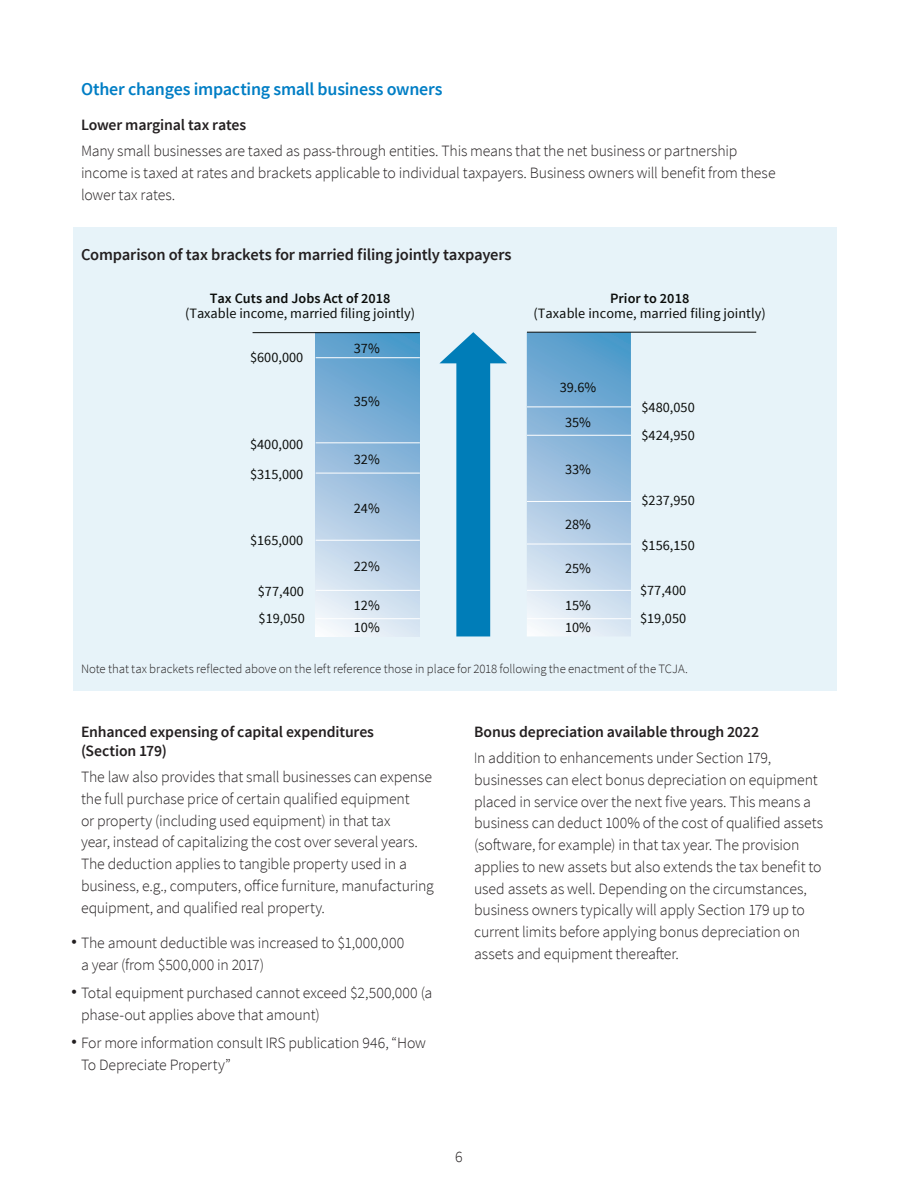
<style>
.page{position:relative;width:918px;height:1188px;background:#fff}
.page>*{position:absolute;margin:0;border:0;box-sizing:border-box;transform-origin:0 0}
.Subhead{font:600 18px "Source Sans Pro";letter-spacing:-.015em;color:#007ec5}
.Sluggo{font:600 16.5px "Source Sans Pro";letter-spacing:-.01em;color:#231f20}
.Body{font:300 15.75px/21.8px "Source Sans Pro";letter-spacing:-.01em;color:#231f20}
.Body-2{font:300 15.75px/21.8px "Source Sans Pro";letter-spacing:-.01em;color:#231f20;scale:.84 1}
.Subhead_2{font:600 15.75px/18.9px "Source Sans Pro";letter-spacing:-.01em;color:#231f20}
.t1{font:14.25px/15px "Source Sans Pro";color:#0b0d0b;text-align:center}
.Footnote{font:300 12.75px "Source Sans Pro";color:#231f20}
.s1{font-weight:600}
</style>
<div class="page">
<div style="left:73px;top:228px;width:764px;height:463px;background:#e7f3f9"></div>
<svg style="left:316px;top:333px;width:104px;height:303px;background:#9dc2df"></svg>
<svg style="left:527px;top:333px;width:104px;height:303px;background:#9dc2e0"></svg>
<hr style="left:527px;top:618px;width:104px;height:1px;background:#fff">
<hr style="left:527px;top:590px;width:104px;height:1px;background:#fff">
<hr style="left:527px;top:544px;width:104px;height:1px;background:#fff">
<hr style="left:527px;top:501px;width:104px;height:1px;background:#fff">
<hr style="left:527px;top:435px;width:104px;height:1px;background:#fff">
<hr style="left:527px;top:406px;width:104px;height:1px;background:#fff">
<hr style="left:316px;top:618px;width:104px;height:1px;background:#fff">
<hr style="left:316px;top:590px;width:104px;height:1px;background:#fff">
<hr style="left:316px;top:540px;width:104px;height:1px;background:#fff">
<hr style="left:316px;top:473px;width:104px;height:1px;background:#fff">
<hr style="left:316px;top:442px;width:104px;height:1px;background:#fff">
<hr style="left:316px;top:357px;width:104px;height:1px;background:#fff">
<hr style="left:527px;top:332px;width:229px;height:1px;background:#0b0d0b">
<hr style="left:253px;top:332px;width:167px;height:1px;background:#0b0d0b">
<svg style="left:439px;top:332px;width:68px;height:304px"></svg>
<p class="Subhead" style="left:81px;top:77px;width:363px">Other changes impacting small business owners</p>
<p class="Subhead_2" style="left:81px;top:116px;width:167px">Lower marginal tax rates</p>
<p class="Body" style="left:81px;top:140px;width:696px">Many small businesses are taxed as pass-through entities. This means that the net business or partnership income is taxed at rates and brackets applicable to individual taxpayers. Business owners will benefit from these lower tax rates.</p>
<p class="Sluggo" style="left:81px;top:244px;width:432px">Comparison of tax brackets for married filing jointly taxpayers</p>
<p class="t1" style="left:185px;top:291px;width:232px"><span class="s1">Tax Cuts and Jobs Act of 2018 </span>(Taxable income, married filing jointly)</p>
<p class="t1" style="left:533px;top:291px;width:234px"><span class="s1">Prior to 2018<br></span>(Taxable income, married filing jointly)</p>
<p class="t1" style="left:250px;top:350px;width:55px">$600,000</p>
<p class="t1" style="left:250px;top:437px;width:55px">$400,000</p>
<p class="t1" style="left:250px;top:467px;width:55px">$315,000</p>
<p class="t1" style="left:250px;top:533px;width:55px">$165,000</p>
<p class="t1" style="left:258px;top:584px;width:48px">$77,400</p>
<p class="t1" style="left:259px;top:611px;width:48px">$19,050</p>
<p class="t1" style="left:354px;top:341px;width:27px">37%</p>
<p class="t1" style="left:354px;top:394px;width:27px">35%</p>
<p class="t1" style="left:354px;top:452px;width:27px">32%</p>
<p class="t1" style="left:354px;top:501px;width:27px">24%</p>
<p class="t1" style="left:354px;top:559px;width:27px">22%</p>
<p class="t1" style="left:354px;top:598px;width:27px">12%</p>
<p class="t1" style="left:354px;top:620px;width:27px">10%</p>
<p class="t1" style="left:560px;top:380px;width:38px">39.6%</p>
<p class="t1" style="left:565px;top:415px;width:27px">35%</p>
<p class="t1" style="left:565px;top:462px;width:27px">33%</p>
<p class="t1" style="left:565px;top:517px;width:27px">28%</p>
<p class="t1" style="left:565px;top:561px;width:27px">25%</p>
<p class="t1" style="left:565px;top:598px;width:27px">15%</p>
<p class="t1" style="left:565px;top:620px;width:27px">10%</p>
<p class="t1" style="left:641px;top:400px;width:55px">$480,050</p>
<p class="t1" style="left:641px;top:428px;width:55px">$424,950</p>
<p class="t1" style="left:641px;top:493px;width:55px">$237,950</p>
<p class="t1" style="left:641px;top:538px;width:55px">$156,150</p>
<p class="t1" style="left:640px;top:583px;width:48px">$77,400</p>
<p class="t1" style="left:640px;top:611px;width:48px">$19,050</p>
<p class="Footnote" style="left:81px;top:661px;width:608px">Note that tax brackets reflected above on the left reference those in place for 2018 following the enactment of the TCJA.</p>
<p class="Subhead_2" style="left:81px;top:723px;width:295px">Enhanced expensing of capital expenditures (Section 179)</p>
<p class="Body" style="left:81px;top:766px;width:354px">The law also provides that small businesses can expense the full purchase price of certain qualified equipment<br>or property (including used equipment) in that tax<br>year, instead of capitalizing the cost over several years.<br>The deduction applies to tangible property used in a business, e.g., computers, office furniture, manufacturing equipment, and qualified real property.</p>
<p class="Body" style="left:81px;top:932px;width:325px">The amount deductible was increased to $1,000,000</p>
<p class="Body" style="left:81px;top:932px;width:185px">•<br>a year (from $500,000 in 2017)</p>
<p class="Body" style="left:81px;top:982px;width:353px">Total equipment purchased cannot exceed $2,500,000 (a</p>
<p class="Body" style="left:81px;top:982px;width:240px">•<br>phase-out applies above that amount)</p>
<p class="Body" style="left:81px;top:1032px;width:346px">For more information consult IRS publication 946, “How</p>
<p class="Body" style="left:81px;top:1032px;width:151px">•<br>To Depreciate Property”</p>
<p class="Subhead_2" style="left:474px;top:723px;width:286px">Bonus depreciation available through 2022</p>
<p class="Body-2" style="left:474px;top:747px;width:417px">In addition to enhancements under Section 179, businesses can elect bonus depreciation on equipment placed in service over the next five years. This means a business can deduct 100% of the cost of qualified assets (software, for example) in that tax year. The provision applies to new assets but also extends the tax benefit to used assets as well. Depending on the circumstances, business owners typically will apply Section 179 up to current limits before applying bonus depreciation on assets and equipment thereafter.</p>
<p class="Body" style="left:455px;top:1146px;width:9px">6</p>
</div>
